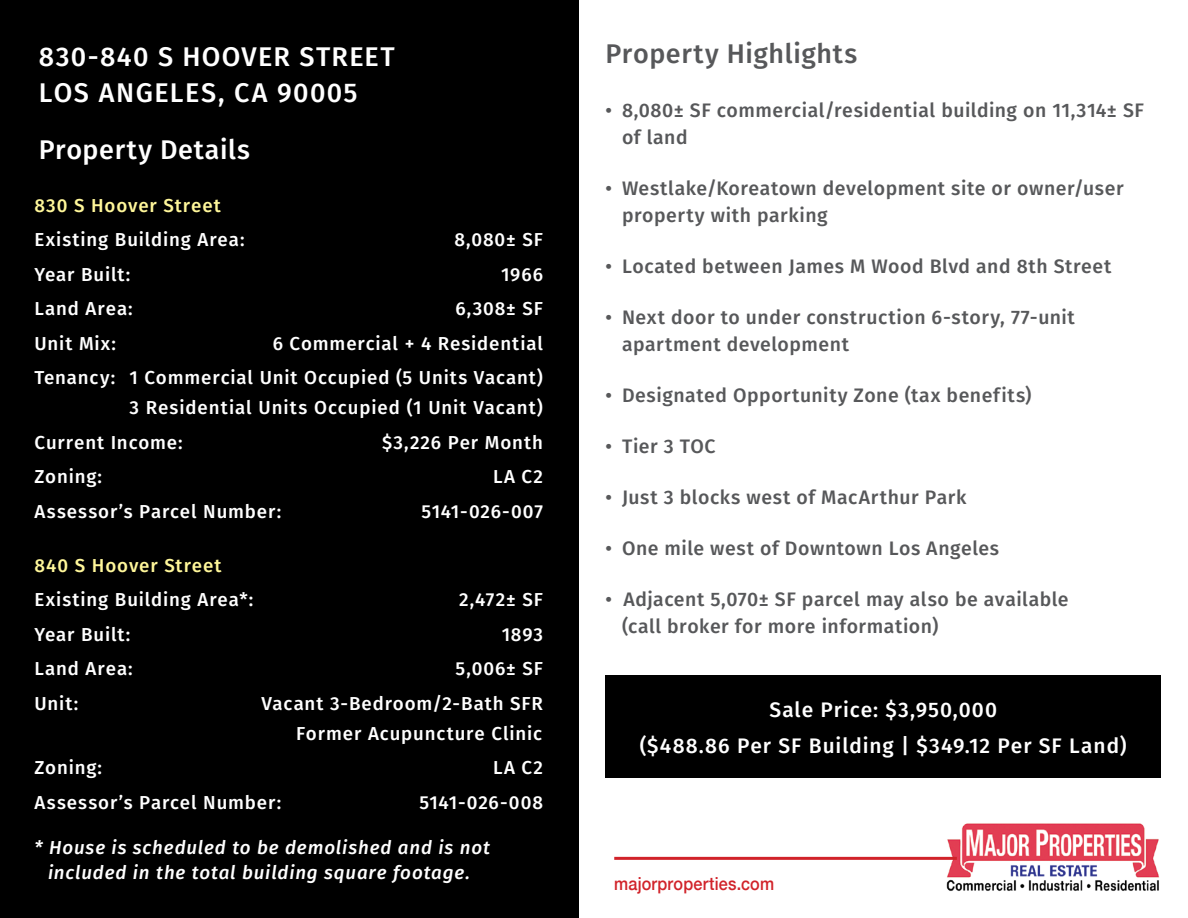
<style>
.page{position:relative;width:1188px;height:918px;background:#fff}
.page>*{position:absolute;margin:0;border:0;box-sizing:border-box;transform-origin:0 0}
.t1{font:500 27px/36px "Fira Sans";letter-spacing:.045em;color:#fff}
.t2{font:500 27px "Fira Sans";letter-spacing:.02em;color:#57585a}
.t3{font:500 27px "Fira Sans";letter-spacing:.025em;color:#fff}
.t4{font:500 21px/36px "Fira Sans";letter-spacing:.045em;color:#fff;text-align:center}
.t5{font:500 19.5px/27px "Fira Sans";letter-spacing:.03em;color:#57585a}
.t6{font:500 18.75px/34.5px "Fira Sans";letter-spacing:.045em;color:#fff;text-align:right}
.t7{font:italic 500 18.75px/25.5px "Fira Sans";letter-spacing:.045em;color:#fff;text-align:center}
.t8{font:500 18.75px "Fira Sans";letter-spacing:.05em;color:#fff79a}
.t9{font:500 18px "Helvetica Neue";letter-spacing:.01em;color:#d1232a;scale:.9 1}
</style>
<div class="page">
<div style="left:0;top:0;width:579px;height:918px;background:#000"></div>
<div style="left:606px;top:676px;width:555px;height:102px;background:#000"></div>
<img style="left:945px;top:823px;width:214px;height:68px">
<hr style="left:614px;top:857px;width:343px;height:3px;background:#d1232a">
<h1 class="t1" style="left:39px;top:37px;width:357px">830-840 S HOOVER STREET<br>LOS ANGELES, CA 90005</h1>
<h1 class="t3" style="left:39px;top:128px;width:213px">Property Details</h1>
<p class="t8" style="left:34px;top:190px;width:188px">830 S Hoover Street</p>
<p class="t6" style="left:34px;top:221px;width:212px">Existing Building Area:</p>
<p class="t6" style="left:455px;top:221px;width:90px">8,080± SF</p>
<p class="t6" style="left:35px;top:256px;width:97px">Year Built:</p>
<p class="t6" style="left:501px;top:256px;width:43px">1966</p>
<p class="t6" style="left:35px;top:290px;width:100px">Land Area:</p>
<p class="t6" style="left:455px;top:290px;width:89px">6,308± SF</p>
<p class="t6" style="left:35px;top:325px;width:83px">Unit Mix:</p>
<p class="t6" style="left:35px;top:325px;width:510px">6 Commercial + 4 Residential<br>Tenancy: 1 Commercial Unit Occupied (5 Units Vacant)</p>
<p class="t6" style="left:35px;top:389px;width:510px;text-align:left;text-indent:95px">3 Residential Units Occupied (1 Unit Vacant)<br>Current Income:</p>
<p class="t6" style="left:382px;top:424px;width:162px">$3,226 Per Month</p>
<p class="t6" style="left:35px;top:458px;width:69px">Zoning:</p>
<p class="t6" style="left:493px;top:458px;width:51px">LA C2</p>
<p class="t6" style="left:35px;top:493px;width:248px">Assessor’s Parcel Number:</p>
<p class="t6" style="left:422px;top:493px;width:123px">5141-026-007</p>
<p class="t8" style="left:35px;top:550px;width:189px">840 S Hoover Street</p>
<p class="t6" style="left:35px;top:581px;width:220px">Existing Building Area*:</p>
<p class="t6" style="left:459px;top:581px;width:85px">2,472± SF</p>
<p class="t6" style="left:35px;top:616px;width:97px">Year Built:</p>
<p class="t6" style="left:502px;top:616px;width:43px">1893</p>
<p class="t6" style="left:35px;top:650px;width:100px">Land Area:</p>
<p class="t6" style="left:456px;top:650px;width:89px">5,006± SF</p>
<p class="t6" style="left:35px;top:685px;width:45px">Unit:</p>
<p class="t6" style="left:261px;top:687px;width:283px;line-height:30px">Vacant 3-Bedroom/2-Bath SFR<br>Former Acupuncture Clinic</p>
<p class="t6" style="left:35px;top:749px;width:69px">Zoning:</p>
<p class="t6" style="left:493px;top:749px;width:51px">LA C2</p>
<p class="t6" style="left:35px;top:784px;width:248px">Assessor’s Parcel Number:</p>
<p class="t6" style="left:419px;top:784px;width:125px">5141-026-008</p>
<p class="t7" style="left:35px;top:833px;width:457px">* House is scheduled to be demolished and is not included in the total building square footage.</p>
<h1 class="t2" style="left:606px;top:32px;width:253px">Property Highlights</h1>
<p class="t5" style="left:622px;top:96px;width:524px;text-indent:-16px">• 8,080± SF commercial/residential building on 11,314± SF of land</p>
<p class="t5" style="left:622px;top:174px;width:503px;text-indent:-16px">• Westlake/Koreatown development site or owner/user property with parking</p>
<p class="t5" style="left:606px;top:252px;width:507px">• Located between James M Wood Blvd and 8th Street</p>
<p class="t5" style="left:622px;top:303px;width:454px;text-indent:-16px">• Next door to under construction 6-story, 77-unit apartment development</p>
<p class="t5" style="left:606px;top:381px;width:427px">• Designated Opportunity Zone (tax benefits)</p>
<p class="t5" style="left:606px;top:432px;width:112px">• Tier 3 TOC</p>
<p class="t5" style="left:606px;top:483px;width:362px">• Just 3 blocks west of MacArthur Park</p>
<p class="t5" style="left:606px;top:534px;width:395px">• One mile west of Downtown Los Angeles</p>
<p class="t5" style="left:622px;top:585px;width:448px;text-indent:-16px">• Adjacent 5,070± SF parcel may also be available (call broker for more information)</p>
<p class="t4" style="left:640px;top:691px;width:488px">Sale Price: $3,950,000<br>($488.86 Per SF Building | $349.12 Per SF Land)</p>
<p class="t9" style="left:614px;top:869px;width:179px">majorproperties.com</p>
</div>
